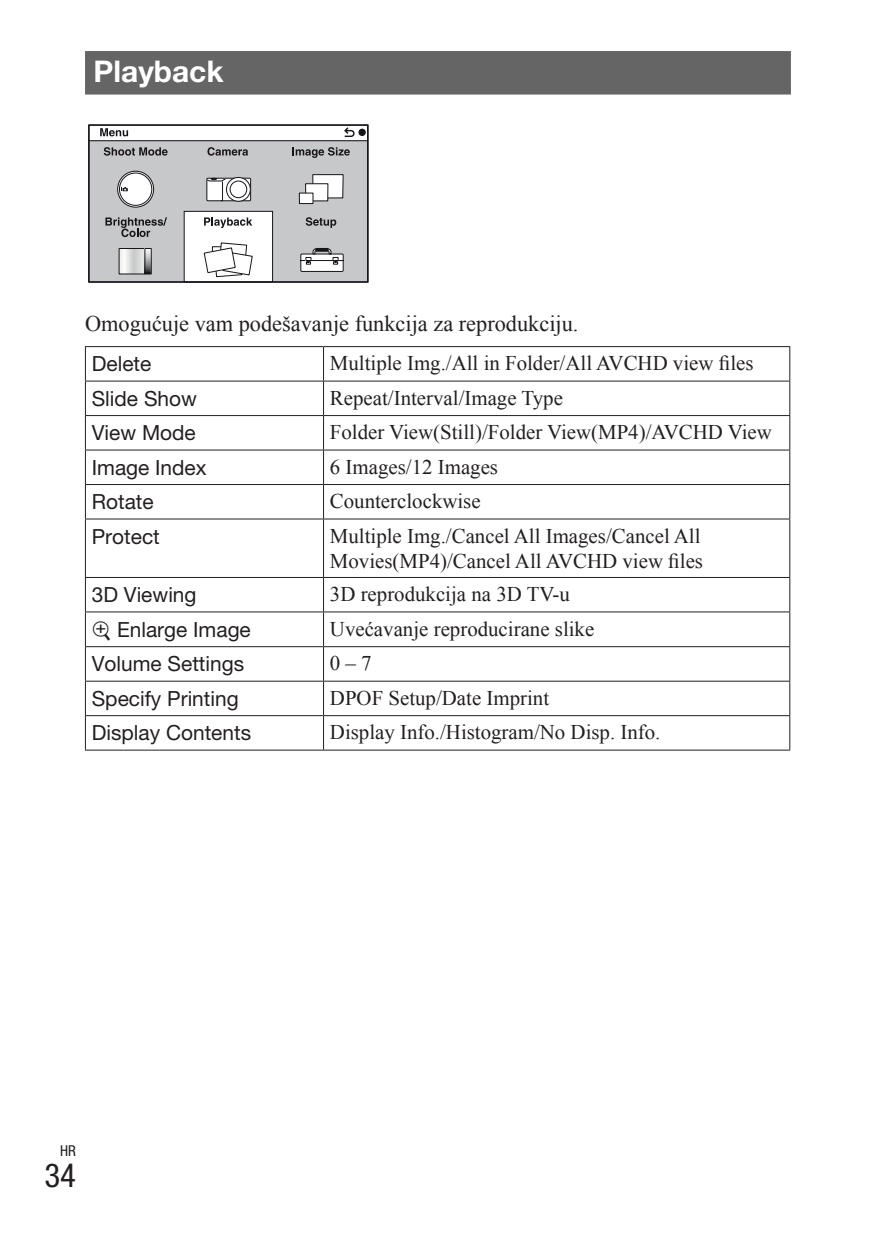
<style>
.page{position:relative;width:893px;height:1259px;background:#fff}
.page>*{position:absolute;margin:0;border:0;box-sizing:border-box;transform-origin:0 0}
.t1{font:condensed 33px "Helvetica Neue LT Pro";color:#231f20}
.Podnaslov2{font:700 30px "Helvetica Neue LT Pro";color:#fff}
.t2{font:22.2px "Times New Roman";color:#231f20}
.Normal1{font:21px "Times New Roman";color:#231f20}
.Normal8{font:21px "Helvetica Neue LT Pro";color:#231f20}
.t3{font:condensed 15px "Helvetica Neue LT Pro";color:#231f20}
</style>
<div class="page">
<div style="left:85px;top:51px;width:706px;height:44px;background:#656565"></div>
<hr style="left:323px;top:347px;width:1px;height:34px;background:#231f20">
<hr style="left:85px;top:380px;width:239px;height:1px;background:#231f20">
<hr style="left:324px;top:380px;width:466px;height:1px;background:#231f20">
<hr style="left:323px;top:381px;width:1px;height:34px;background:#231f20">
<hr style="left:85px;top:415px;width:239px;height:1px;background:#231f20">
<hr style="left:324px;top:415px;width:466px;height:1px;background:#231f20">
<hr style="left:323px;top:416px;width:1px;height:34px;background:#231f20">
<hr style="left:85px;top:449px;width:239px;height:1px;background:#231f20">
<hr style="left:324px;top:449px;width:466px;height:1px;background:#231f20">
<hr style="left:323px;top:450px;width:1px;height:34px;background:#231f20">
<hr style="left:85px;top:484px;width:239px;height:1px;background:#231f20">
<hr style="left:324px;top:484px;width:466px;height:1px;background:#231f20">
<hr style="left:323px;top:485px;width:1px;height:33px;background:#231f20">
<hr style="left:323px;top:578px;width:1px;height:33px;background:#231f20">
<hr style="left:85px;top:611px;width:239px;height:1px;background:#231f20">
<hr style="left:324px;top:611px;width:466px;height:1px;background:#231f20">
<hr style="left:323px;top:612px;width:1px;height:34px;background:#231f20">
<hr style="left:85px;top:646px;width:239px;height:1px;background:#231f20">
<hr style="left:324px;top:646px;width:466px;height:1px;background:#231f20">
<hr style="left:323px;top:647px;width:1px;height:34px;background:#231f20">
<hr style="left:85px;top:680px;width:239px;height:1px;background:#231f20">
<hr style="left:324px;top:680px;width:466px;height:1px;background:#231f20">
<hr style="left:323px;top:681px;width:1px;height:34px;background:#231f20">
<hr style="left:85px;top:715px;width:239px;height:1px;background:#231f20">
<hr style="left:324px;top:715px;width:466px;height:1px;background:#231f20">
<hr style="left:323px;top:716px;width:1px;height:34px;background:#231f20">
<hr style="left:85px;top:518px;width:239px;height:1px;background:#231f20">
<hr style="left:85px;top:577px;width:239px;height:1px;background:#231f20">
<hr style="left:324px;top:518px;width:466px;height:1px;background:#231f20">
<hr style="left:323px;top:519px;width:1px;height:58px;background:#231f20">
<hr style="left:324px;top:577px;width:466px;height:1px;background:#231f20">
<hr style="left:85px;top:346px;width:239px;height:1px;background:#231f20">
<hr style="left:85px;top:347px;width:1px;height:34px;background:#231f20">
<hr style="left:324px;top:346px;width:466px;height:1px;background:#231f20">
<hr style="left:789px;top:347px;width:1px;height:34px;background:#231f20">
<hr style="left:85px;top:381px;width:1px;height:34px;background:#231f20">
<hr style="left:789px;top:381px;width:1px;height:34px;background:#231f20">
<hr style="left:85px;top:416px;width:1px;height:34px;background:#231f20">
<hr style="left:789px;top:416px;width:1px;height:34px;background:#231f20">
<hr style="left:85px;top:450px;width:1px;height:34px;background:#231f20">
<hr style="left:789px;top:450px;width:1px;height:34px;background:#231f20">
<hr style="left:85px;top:485px;width:1px;height:33px;background:#231f20">
<hr style="left:789px;top:485px;width:1px;height:33px;background:#231f20">
<hr style="left:85px;top:519px;width:1px;height:58px;background:#231f20">
<hr style="left:789px;top:519px;width:1px;height:58px;background:#231f20">
<hr style="left:85px;top:578px;width:1px;height:33px;background:#231f20">
<hr style="left:789px;top:578px;width:1px;height:33px;background:#231f20">
<hr style="left:85px;top:612px;width:1px;height:34px;background:#231f20">
<hr style="left:789px;top:612px;width:1px;height:34px;background:#231f20">
<hr style="left:85px;top:647px;width:1px;height:34px;background:#231f20">
<hr style="left:789px;top:647px;width:1px;height:34px;background:#231f20">
<hr style="left:85px;top:681px;width:1px;height:34px;background:#231f20">
<hr style="left:789px;top:681px;width:1px;height:34px;background:#231f20">
<hr style="left:85px;top:716px;width:1px;height:34px;background:#231f20">
<hr style="left:789px;top:716px;width:1px;height:34px;background:#231f20">
<hr style="left:85px;top:749px;width:239px;height:1px;background:#231f20">
<hr style="left:324px;top:749px;width:466px;height:1px;background:#231f20">
<svg style="left:91px;top:127px;width:275px;height:153px"></svg>
<div style="left:88px;top:124px;width:281px;height:159px;border:2px solid #17141a"></div>
<p class="Podnaslov2" style="left:94px;top:53px;width:132px">Playback</p>
<p class="t2" style="left:85px;top:308px;width:495px">Omogućuje vam podešavanje funkcija za reprodukciju.</p>
<p class="Normal8" style="left:92px;top:351px;width:61px">Delete</p>
<p class="Normal1" style="left:330px;top:349px;width:425px">Multiple Img./All in Folder/All AVCHD view files</p>
<p class="Normal8" style="left:92px;top:386px;width:107px">Slide Show</p>
<p class="Normal1" style="left:330px;top:383px;width:234px">Repeat/Interval/Image Type</p>
<p class="Normal8" style="left:92px;top:420px;width:106px">View Mode</p>
<p class="Normal1" style="left:330px;top:418px;width:443px">Folder View(Still)/Folder View(MP4)/AVCHD View</p>
<p class="Normal8" style="left:92px;top:455px;width:116px">Image Index</p>
<p class="Normal1" style="left:330px;top:452px;width:170px">6 Images/12 Images</p>
<p class="Normal8" style="left:92px;top:489px;width:63px">Rotate</p>
<p class="Normal1" style="left:330px;top:487px;width:152px">Counterclockwise</p>
<p class="Normal8" style="left:92px;top:524px;width:70px">Protect</p>
<p class="Normal1" style="left:330px;top:521px;width:372px">Multiple Img./Cancel All Images/Cancel All</p>
<p class="Normal1" style="left:330px;top:546px;width:375px">Movies(MP4)/Cancel All AVCHD view files</p>
<p class="Normal8" style="left:92px;top:582px;width:106px">3D Viewing</p>
<p class="Normal1" style="left:330px;top:580px;width:242px">3D reprodukcija na 3D TV-u</p>
<p class="Normal8" style="left:117px;top:617px;width:135px">Enlarge Image</p>
<p class="Normal1" style="left:330px;top:614px;width:266px">Uvećavanje reproducirane slike</p>
<p class="Normal8" style="left:92px;top:651px;width:154px">Volume Settings</p>
<p class="Normal1" style="left:330px;top:649px;width:43px">0 – 7</p>
<p class="Normal8" style="left:92px;top:686px;width:148px">Specify Printing</p>
<p class="Normal1" style="left:330px;top:683px;width:221px">DPOF Setup/Date Imprint</p>
<p class="Normal8" style="left:92px;top:720px;width:161px">Display Contents</p>
<p class="Normal1" style="left:330px;top:718px;width:332px">Display Info./Histogram/No Disp. Info.</p>
<p class="t3" style="left:60px;top:1142px;width:17px">HR</p>
<h1 class="t1" style="left:44px;top:1156px;width:33px">34</h1>
</div>
